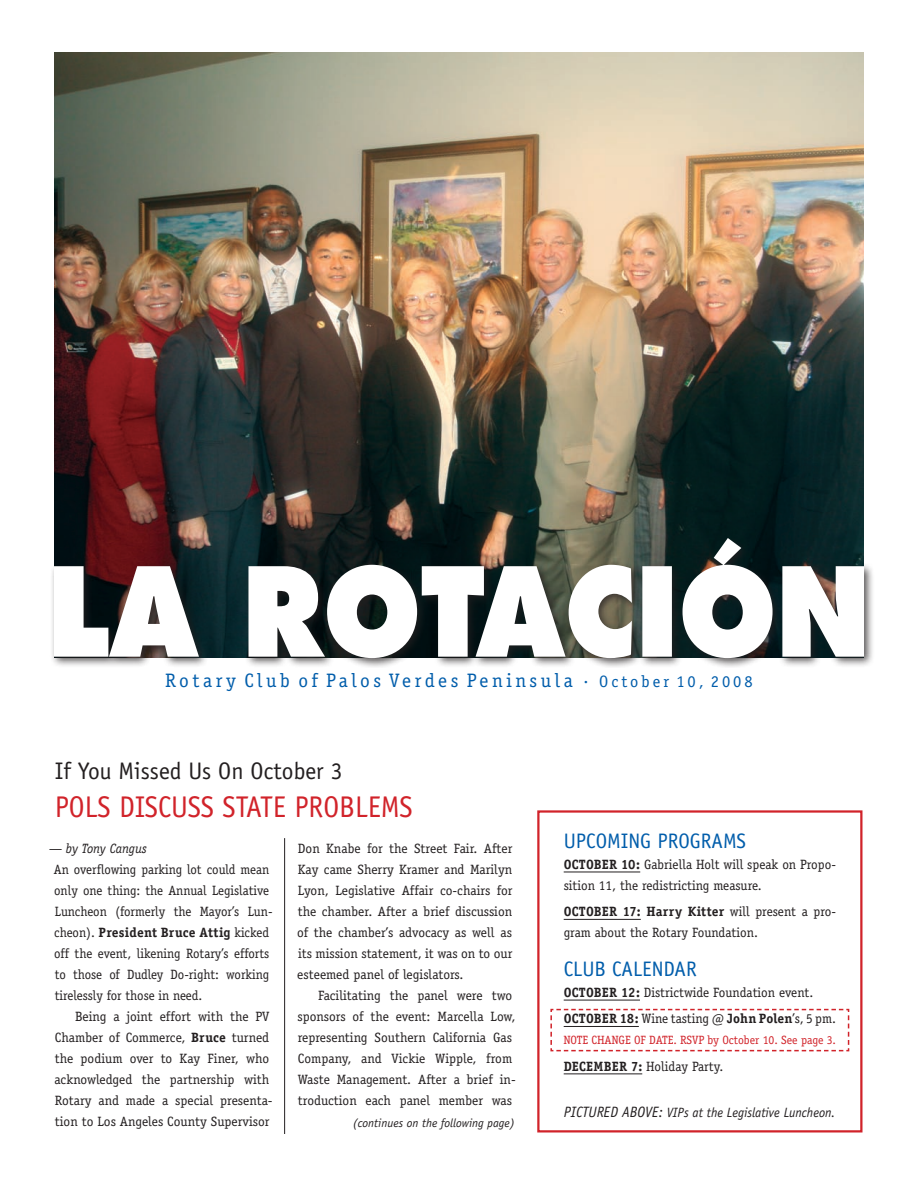
<style>
.page{position:relative;width:918px;height:1188px;background:#fff}
.page>*{position:absolute;margin:0;border:0;box-sizing:border-box;transform-origin:0 0}
.t1{font:30px "Officina Sans";color:#d1232a;scale:.95 1}
.t2{font:24px "Officina Sans";color:#231f20}
.t3{font:21px "Officina Sans";color:#015dab}
.t4{font:19.5px "Officina Serif";letter-spacing:.185em;color:#015dab}
.t5{font:13.5px/21px "Officina Serif";color:#231f20}
.t6{font:13.5px/21px "Officina Serif";color:#231f20;scale:.96 1}
.t7{font:italic 13.5px "Officina Sans";color:#231f20;scale:.95 1}
.t8{font:700 13.5px "Officina Serif";color:#231f20}
.t9{font:italic 13.5px "Officina Serif";color:#231f20;scale:.96 1}
.t10{font:12px "Officina Serif";color:#d1232a}
.t11{font:italic 12px "Officina Sans";color:#231f20}
.s1{font-size:16.5px}
.s2{font-weight:700}
.s3{font-size:15px}
</style>
<div class="page">
<img style="left:54px;top:53px;width:810px;height:480px">
<div style="left:49px;top:533px;width:826px;height:135px;background:#231f20;opacity:.75"></div>
<svg style="left:54px;top:538px;width:810px;height:120px"></svg>
<div style="left:537px;top:810px;width:325px;height:322px;border:2px solid #d1232a"></div>
<svg style="left:550px;top:1008px;width:300px;height:44px"></svg>
<hr style="left:564px;top:872px;width:76px;height:1px;background:#231f20">
<hr style="left:564px;top:919px;width:77px;height:1px;background:#231f20">
<hr style="left:564px;top:1000px;width:76px;height:1px;background:#231f20">
<hr style="left:564px;top:1026px;width:75px;height:1px;background:#231f20">
<hr style="left:564px;top:1074px;width:78px;height:1px;background:#231f20">
<hr style="left:284px;top:838px;width:1px;height:296px;background:#231f20">
<h3 class="t4" style="left:165px;top:669px;width:589px">Rotary Club of Palos Verdes Peninsula · <span class="s1">October 10, 2008</span></h3>
<h2 class="t2" style="left:55px;top:756px;width:289px">If You Missed Us On October 3</h2>
<h1 class="t1" style="left:55px;top:789px;width:378px">POLS DISCUSS STATE PROBLEMS</h1>
<p class="t9" style="left:49px;top:841px;width:103px">— by Tony Cangus</p>
<p class="t6" style="left:54px;top:859px;width:229px">An overflowing parking lot could mean only one thing: the Annual Legislative Luncheon (formerly the Mayor’s Lun&shy;cheon). <span class="s2">President Bruce Attig</span> kicked off the event, likening Rotary’s efforts to those of Dudley Do-right: working tirelessly for those in need.</p>
<p class="t5" style="left:55px;top:1006px;width:220px;text-indent:20px">Being a joint effort with the PV Chamber of Commerce, <span class="s2">Bruce</span> turned the podium over to Kay Finer, who acknowledged the partnership with Rotary and made a special presenta&shy;tion to Los Angeles County Supervisor</p>
<p class="t5" style="left:297px;top:838px;width:217px;text-align:justify">Don Knabe for the Street Fair. After Kay came Sherry Kramer and Marilyn Lyon, Legislative Affair co-chairs for the chamber. After a brief discussion of the chamber’s advocacy as well as its mission statement, it was on to our esteemed panel of legislators.</p>
<p class="t5" style="left:298px;top:985px;width:220px;text-indent:21px">Facilitating the panel were two sponsors of the event: Marcella Low, representing Southern California Gas Company, and Vickie Wipple, from Waste Management. After a brief in&shy;troduction each panel member was</p>
<p class="t11" style="left:353px;top:1116px;width:164px">(continues on the following page)</p>
<h3 class="t3" style="left:564px;top:829px;width:184px">UPCOMING PROGRAMS</h3>
<p class="t5" style="left:564px;top:854px;width:274px"><span class="s2">october 10:</span> Gabriella Holt will speak on Propo&shy;sition 11, the redistricting measure.</p>
<p class="t5" style="left:564px;top:901px;width:274px"><span class="s2">october 17: Harry Kitter</span> will present a pro&shy;gram about the Rotary Foundation.</p>
<h3 class="t3" style="left:564px;top:957px;width:135px">CLUB CALENDAR</h3>
<p class="t8" style="left:564px;top:984px;width:9px">OCTOBER</p>
<p class="t5" style="left:621px;top:982px;width:194px"><span class="s2">12:</span> Districtwide Foundation event.</p>
<p class="t8" style="left:564px;top:1010px;width:9px">OCTOBER</p>
<p class="t5" style="left:620px;top:1008px;width:218px"><span class="s2">18:</span> Wine tasting @ <span class="s2">John Polen</span>’s, 5 pm.</p>
<p class="t10" style="left:564px;top:1033px;width:274px">NOTE CHANGE OF DATE. RSVP by October 10. See page 3.</p>
<p class="t8" style="left:564px;top:1058px;width:49px">DECEMBER</p>
<p class="t5" style="left:631px;top:1056px;width:94px"><span class="s2">7:</span> Holiday Party.</p>
<p class="t7" style="left:564px;top:1105px;width:288px"><span class="s3">Pictured above:</span> VIPs at the Legislative Luncheon.</p>
</div>
